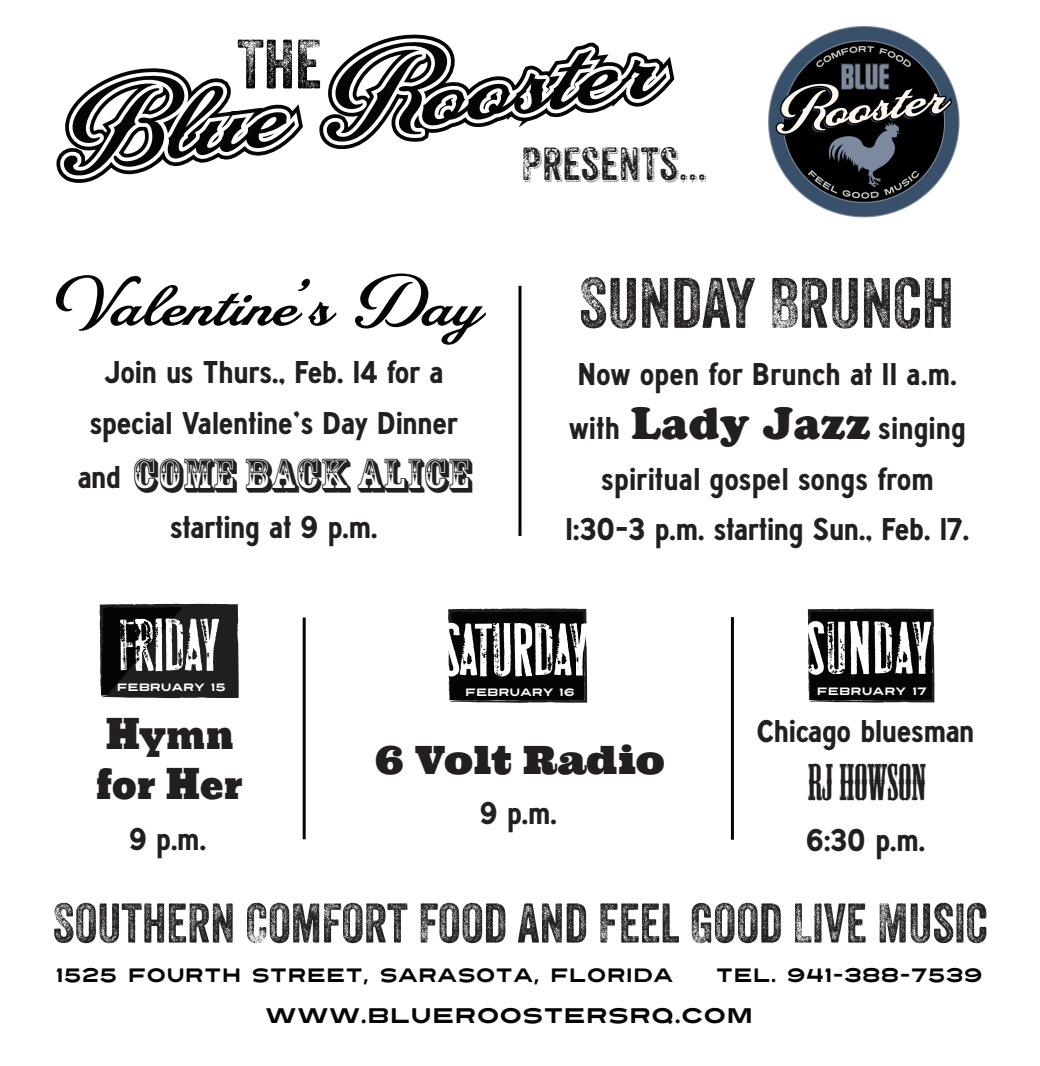
<style>
.page{position:relative;width:1040px;height:1066px;background:#fff}
.page>*{position:absolute;margin:0;border:0;box-sizing:border-box;transform-origin:0 0}
.t1{font:118.8px "LHF Packard Script Fancy";color:#050504}
.t2{font:81.3px "Roadkill";letter-spacing:-.02em;color:#fff}
.t3{font:69px "Veneer Three";color:#231f20}
.t4{font:67.2px "Veneer Three";color:#050504}
.t5{font:60px "LHF Packard Script";letter-spacing:-.015em;color:#050504}
.t6{font:54px "Veneer Three";color:#231f20}
.t7{font:48px "Mesquite Std";color:#231f20}
.t8{font:45px "Rosewood Std";color:#231f20}
.t9{font:45px "Anodyne Combined";color:#231f20}
.t10{font:42px/51.6px "LHF Egyptian";color:#231f20;text-align:center}
.t11{font:39px/50.4px "Bevan";color:#231f20}
.t12{font:39px "Ultra";color:#231f20}
.t13{font:21px "Turnpike";color:#050504}
.t14{font:19.2px "Turnpike";color:#050504;scale:.94 1}
.t15{font:10.5px "Turnpike";letter-spacing:-.02em;color:#fff}
.t16{font:10.5px "Turnpike";color:#fff}
.s1{font-family:"LHF Egyptian";font-size:42px}
.s2{font-family:"Cooper Black Std";font-size:45px}
</style>
<div class="page">
<svg style="left:56px;top:34px;width:619px;height:149px"></svg>
<img style="left:768px;top:26px;width:192px;height:192px">
<svg style="left:448px;top:608px;width:139px;height:94px;background:#0b0b0a"></svg>
<svg style="left:807px;top:608px;width:127px;height:94px;background:#0d0d0c"></svg>
<svg style="left:99px;top:603px;width:140px;height:96px;background:#1f201f"></svg>
<hr style="left:303px;top:617px;width:3px;height:222px;background:#040503">
<hr style="left:731px;top:617px;width:3px;height:222px;background:#040503">
<hr style="left:518px;top:286px;width:3px;height:249px;background:#040503">
<h1 class="t1" style="left:53px;top:72px;width:601px;rotate:-7deg">Blue Rooster</h1>
<h3 class="t4" style="left:237px;top:23px;width:86px">THE</h3>
<p class="t9" style="left:520px;top:136px;width:187px">PRESENTS...</p>
<h3 class="t5" style="left:56px;top:265px;width:427px">Valentine’s Day</h3>
<p class="t10" style="left:91px;top:349px;width:369px;line-height:50.4px">Join us Thurs., Feb. 14 for a special Valentine’s Day Dinner</p>
<p class="t8" style="left:79px;top:448px;width:393px"><span class="s1">and</span> COME BACK ALICE</p>
<p class="t10" style="left:172px;top:504px;width:209px">starting at 9 p.m.</p>
<h3 class="t3" style="left:579px;top:261px;width:376px">SUNDAY BRUNCH</h3>
<p class="t10" style="left:567px;top:350px;width:405px">Now open for Brunch at 11 a.m. with <span class="s2">Lady Jazz</span> singing spiritual gospel songs from<br>1:30-3 p.m. starting Sun., Feb. 17.</p>
<h2 class="t2" style="left:118px;top:600px;width:103px">FRIDAY</h2>
<p class="t15" style="left:117px;top:679px;width:110px">FEBRUARY 15</p>
<p class="t11" style="left:96px;top:709px;width:148px">Hymn for Her</p>
<p class="t10" style="left:131px;top:815px;width:78px">9 p.m.</p>
<h2 class="t2" style="left:442px;top:605px;width:148px">SATURDAY</h2>
<p class="t15" style="left:465px;top:684px;width:111px">FEBRUARY 16</p>
<p class="t12" style="left:375px;top:734px;width:291px">6 Volt Radio</p>
<p class="t10" style="left:481px;top:789px;width:78px">9 p.m.</p>
<h2 class="t2" style="left:806px;top:603px;width:126px">SUNDAY</h2>
<p class="t16" style="left:816px;top:683px;width:112px">FEBRUARY 17</p>
<p class="t10" style="left:758px;top:708px;width:219px">Chicago bluesman</p>
<p class="t7" style="left:808px;top:756px;width:119px">RJ HOWSON</p>
<p class="t10" style="left:807px;top:816px;width:121px">6:30 p.m.</p>
<p class="t6" style="left:53px;top:889px;width:936px">SOUTHERN COMFORT FOOD AND FEEL GOOD LIVE MUSIC</p>
<p class="t14" style="left:56px;top:961px;width:658px">1525 FOURTH STREET, SARASOTA, FLORIDA</p>
<p class="t14" style="left:715px;top:961px;width:285px">TEL. 941-388-7539</p>
<p class="t13" style="left:265px;top:1000px;width:489px">WWW.BLUEROOSTERSRQ.COM</p>
</div>
